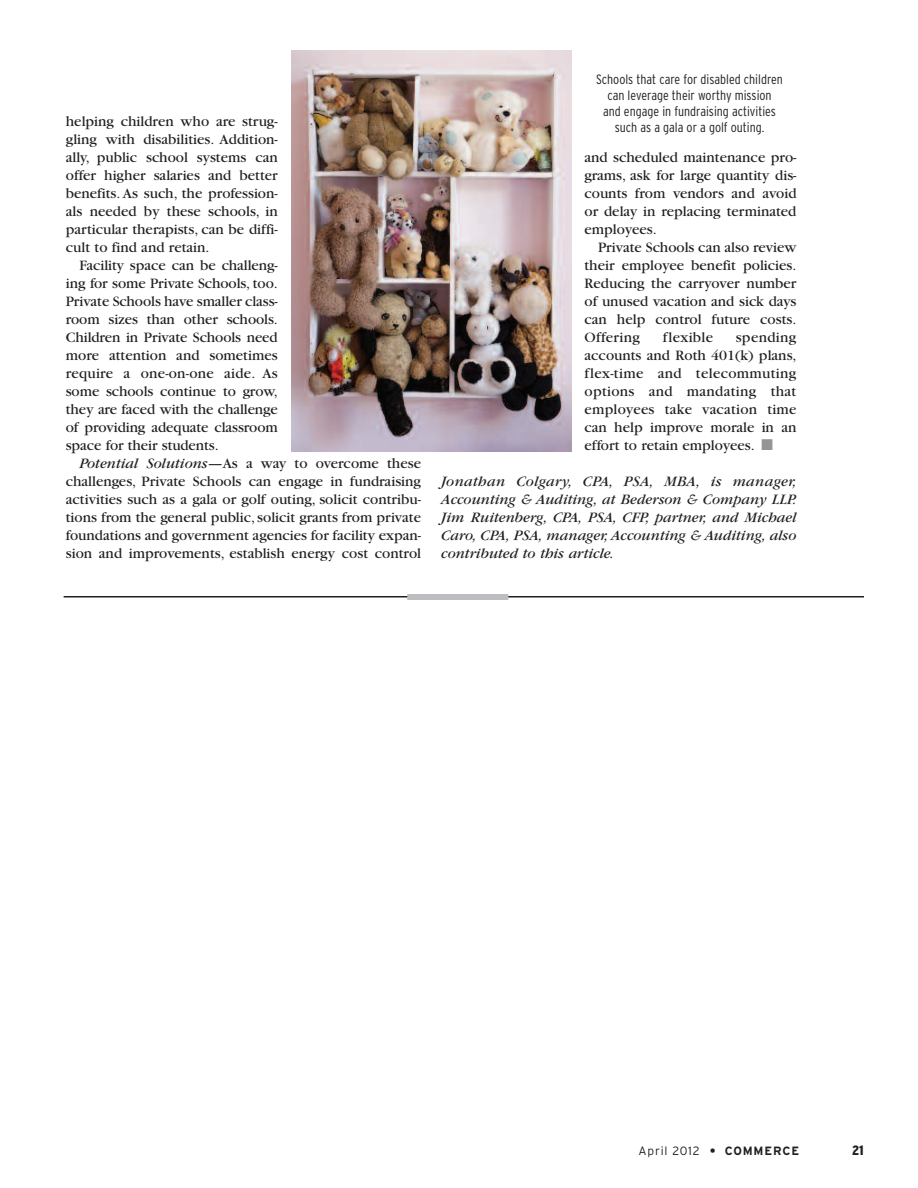
<style>
.page{position:relative;width:918px;height:1188px;background:#fff}
.page>*{position:absolute;margin:0;border:0;box-sizing:border-box;transform-origin:0 0}
.t1{font:15px/18px "Garamond";color:#231f20;text-align:justify}
.t2{font:italic 15px/18px "Garamond";color:#231f20;text-align:justify}
.t3{font:15px "Garamond";letter-spacing:.02em;color:#231f20}
.t4{font:300 condensed 13.5px/16.2px "Interstate";color:#231f20;text-align:center}
.t5{font:900 condensed 13.5px "Interstate";color:#231f20}
.t6{font:300 12px "Interstate";letter-spacing:.065em;color:#231f20}
.s1{font-style:italic}
.s2{font-family:"Monotype Sorts";color:#939598}
.s3{font-weight:700}
</style>
<div class="page">
<hr style="left:64px;top:596px;width:800px;height:2px;background:#231f20">
<div style="left:407px;top:594px;width:101px;height:6px;background:#bcbdc0"></div>
<img style="left:291px;top:51px;width:280px;height:400px">
<p class="t1" style="left:66px;top:114px;width:214px">helping children who are strug&shy;gling with disabilities. Addition&shy;ally, public school systems can offer higher salaries and better benefits. As such, the profession&shy;als needed by these schools, in particular therapists, can be diffi&shy;cult to find and retain.</p>
<p class="t1" style="left:66px;top:258px;width:214px;text-indent:14px">Facility space can be challeng&shy;ing for some Private Schools, too.<br>Private Schools have smaller class&shy;room sizes than other schools.<br>Children in Private Schools need more attention and sometimes require a one-on-one aide. As some schools continue to grow, they are faced with the challenge of providing adequate classroom space for their students.</p>
<p class="t1" style="left:66px;top:456px;width:357px;text-indent:14px"><span class="s1">Potential Solutions—</span>As a way to overcome these challenges, Private Schools can engage in fundraising activities such as a gala or golf outing, solicit contribu&shy;tions from the general public, solicit grants from private foundations and government agencies for facility expan&shy;sion and improvements, establish energy cost control</p>
<p class="t4" style="left:596px;top:71px;width:188px">Schools that care for disabled children can leverage their worthy mission<br>and engage in fundraising activities such as a gala or a golf outing.</p>
<p class="t1" style="left:585px;top:150px;width:214px">and scheduled maintenance pro&shy;grams, ask for large quantity dis&shy;counts from vendors and avoid or delay in replacing terminated employees.</p>
<p class="t1" style="left:585px;top:240px;width:214px;text-indent:14px">Private Schools can also review their employee benefit policies.<br>Reducing the carryover number of unused vacation and sick days can help control future costs.<br>Offering</p>
<p class="t3" style="left:663px;top:332px;width:52px">flexible</p>
<p class="t1" style="left:585px;top:330px;width:214px;text-indent:151px">spending accounts and Roth 401(k) plans, flex-time and telecommuting options and mandating that employees take vacation time can help improve morale in an effort to retain employees. <span class="s2">n</span></p>
<p class="t2" style="left:441px;top:474px;width:357px">Jonathan Colgary, CPA, PSA, MBA, is manager, Accounting &amp; Auditing, at Bederson &amp; Company LLP.<br>Jim Ruitenberg, CPA, PSA, CFP, partner, and Michael Caro, CPA, PSA, manager, Accounting &amp; Auditing, also contributed to this article.</p>
<p class="t6" style="left:639px;top:1144px;width:162px">April 2012 <span class="s3">• COMMERCE</span></p>
<p class="t5" style="left:852px;top:1142px;width:13px">21</p>
</div>
